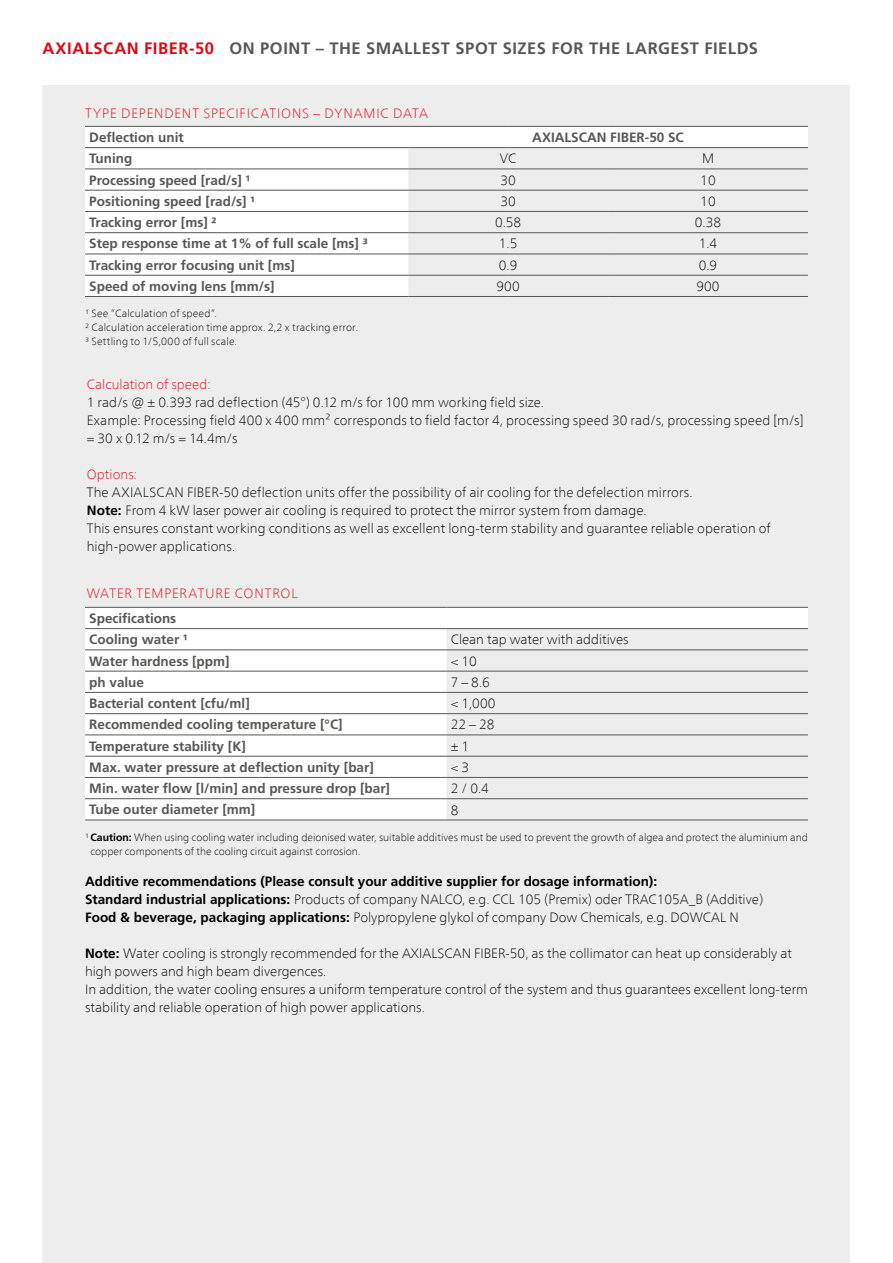
<style>
.page{position:relative;width:893px;height:1263px;background:#fff}
.page>*{position:absolute;margin:0;border:0;box-sizing:border-box;transform-origin:0 0}
.t1{font:700 16.5px "Frutiger LT Com";letter-spacing:.035em;color:#575756}
.t2{font:100 13.5px/18px "Frutiger Neue LT Com";color:#000}
.t3{font:700 13.5px/21.3px "Frutiger LT Com";color:#575756}
.t4{font:700 13.5px "Frutiger LT Com";color:#000}
.t5{font:100 13.5px "Frutiger Neue LT Com";letter-spacing:.05em;color:#e30613}
.t6{font:100 13.5px "Frutiger Neue LT Com";letter-spacing:.005em;color:#e30613}
.t7{font:100 10.5px/13.5px "Frutiger Neue LT Com";color:#000}
.s1{color:#e30613}
.s2{font-family:"Frutiger LT Com";font-weight:700}
</style>
<div class="page">
<div style="left:43px;top:85px;width:807px;height:1178px;background:#ededed"></div>
<div style="left:85px;top:127px;width:723px;height:20px;background:#fff"></div>
<div style="left:85px;top:149px;width:323px;height:147px;background:#fff"></div>
<hr style="left:85px;top:126px;width:323px;height:1px;background:#575756">
<hr style="left:408px;top:126px;width:100px;height:1px;background:#575756">
<hr style="left:508px;top:126px;width:100px;height:1px;background:#575756">
<hr style="left:608px;top:126px;width:200px;height:1px;background:#575756">
<hr style="left:85px;top:147px;width:323px;height:1px;background:#575756">
<hr style="left:408px;top:147px;width:100px;height:1px;background:#575756">
<hr style="left:508px;top:147px;width:100px;height:1px;background:#575756">
<hr style="left:608px;top:147px;width:200px;height:1px;background:#575756">
<hr style="left:85px;top:169px;width:323px;height:1px;background:#575756">
<hr style="left:408px;top:169px;width:100px;height:1px;background:#575756">
<hr style="left:508px;top:169px;width:100px;height:1px;background:#575756">
<hr style="left:608px;top:169px;width:200px;height:1px;background:#575756">
<hr style="left:85px;top:190px;width:323px;height:1px;background:#575756">
<hr style="left:408px;top:190px;width:100px;height:1px;background:#575756">
<hr style="left:508px;top:190px;width:100px;height:1px;background:#575756">
<hr style="left:608px;top:190px;width:200px;height:1px;background:#575756">
<hr style="left:85px;top:211px;width:323px;height:1px;background:#575756">
<hr style="left:408px;top:211px;width:100px;height:1px;background:#575756">
<hr style="left:508px;top:211px;width:100px;height:1px;background:#575756">
<hr style="left:608px;top:211px;width:200px;height:1px;background:#575756">
<hr style="left:85px;top:232px;width:323px;height:1px;background:#575756">
<hr style="left:408px;top:232px;width:100px;height:1px;background:#575756">
<hr style="left:508px;top:232px;width:100px;height:1px;background:#575756">
<hr style="left:608px;top:232px;width:200px;height:1px;background:#575756">
<hr style="left:85px;top:254px;width:323px;height:1px;background:#575756">
<hr style="left:408px;top:254px;width:100px;height:1px;background:#575756">
<hr style="left:508px;top:254px;width:100px;height:1px;background:#575756">
<hr style="left:608px;top:254px;width:200px;height:1px;background:#575756">
<hr style="left:85px;top:275px;width:323px;height:1px;background:#575756">
<hr style="left:408px;top:275px;width:100px;height:1px;background:#575756">
<hr style="left:508px;top:275px;width:100px;height:1px;background:#575756">
<hr style="left:608px;top:275px;width:200px;height:1px;background:#575756">
<hr style="left:85px;top:296px;width:323px;height:1px;background:#575756">
<hr style="left:408px;top:296px;width:100px;height:1px;background:#575756">
<hr style="left:508px;top:296px;width:100px;height:1px;background:#575756">
<hr style="left:608px;top:296px;width:200px;height:1px;background:#575756">
<svg style="left:85px;top:608px;width:723px;height:211px;fill:#fff"></svg>
<hr style="left:85px;top:607px;width:361px;height:1px;background:#575756">
<hr style="left:446px;top:607px;width:362px;height:1px;background:#575756">
<hr style="left:85px;top:819px;width:361px;height:1px;background:#575756">
<hr style="left:446px;top:819px;width:362px;height:1px;background:#575756">
<hr style="left:85px;top:628px;width:361px;height:1px;background:#575756">
<hr style="left:446px;top:628px;width:362px;height:1px;background:#575756">
<hr style="left:85px;top:650px;width:361px;height:1px;background:#575756">
<hr style="left:446px;top:650px;width:362px;height:1px;background:#575756">
<hr style="left:85px;top:671px;width:361px;height:1px;background:#575756">
<hr style="left:446px;top:671px;width:362px;height:1px;background:#575756">
<hr style="left:85px;top:692px;width:361px;height:1px;background:#575756">
<hr style="left:446px;top:692px;width:362px;height:1px;background:#575756">
<hr style="left:85px;top:713px;width:361px;height:1px;background:#575756">
<hr style="left:446px;top:713px;width:362px;height:1px;background:#575756">
<hr style="left:85px;top:735px;width:361px;height:1px;background:#575756">
<hr style="left:446px;top:735px;width:362px;height:1px;background:#575756">
<hr style="left:85px;top:756px;width:361px;height:1px;background:#575756">
<hr style="left:446px;top:756px;width:362px;height:1px;background:#575756">
<hr style="left:85px;top:777px;width:361px;height:1px;background:#575756">
<hr style="left:446px;top:777px;width:362px;height:1px;background:#575756">
<hr style="left:85px;top:798px;width:361px;height:1px;background:#575756">
<hr style="left:446px;top:798px;width:362px;height:1px;background:#575756">
<p class="t1" style="left:43px;top:39px;width:717px"><span class="s1">AXIALSCAN FIBER-50</span> ON POINT – THE SMALLEST SPOT SIZES FOR THE LARGEST FIELDS</p>
<p class="t5" style="left:85px;top:105px;width:344px">TYPE DEPENDENT SPECIFICATIONS – DYNAMIC DATA</p>
<p class="t3" style="left:89px;top:127px;width:96px">Deflection unit</p>
<p class="t3" style="left:532px;top:127px;width:153px">AXIALSCAN FIBER-50 SC</p>
<p class="t3" style="left:89px;top:148px;width:45px">Tuning</p>
<p class="t2" style="left:500px;top:150px;width:18px">VC</p>
<p class="t2" style="left:702px;top:150px;width:14px">M</p>
<p class="t3" style="left:89px;top:169px;width:163px">Processing speed [rad/s] ¹</p>
<p class="t2" style="left:500px;top:171px;width:17px">30</p>
<p class="t2" style="left:700px;top:171px;width:17px">10</p>
<p class="t3" style="left:89px;top:191px;width:168px">Positioning speed [rad/s] ¹</p>
<p class="t2" style="left:500px;top:192px;width:17px">30</p>
<p class="t2" style="left:700px;top:192px;width:17px">10</p>
<p class="t3" style="left:89px;top:212px;width:129px">Tracking error [ms] ²</p>
<p class="t2" style="left:495px;top:213px;width:28px">0.58</p>
<p class="t2" style="left:695px;top:213px;width:28px">0.38</p>
<p class="t3" style="left:89px;top:233px;width:280px">Step response time at 1% of full scale [ms] ³</p>
<p class="t2" style="left:499px;top:235px;width:20px">1.5</p>
<p class="t2" style="left:699px;top:235px;width:20px">1.4</p>
<p class="t3" style="left:89px;top:254px;width:207px">Tracking error focusing unit [ms]</p>
<p class="t2" style="left:499px;top:256px;width:20px">0.9</p>
<p class="t2" style="left:699px;top:256px;width:20px">0.9</p>
<p class="t3" style="left:89px;top:276px;width:187px">Speed of moving lens [mm/s]</p>
<p class="t2" style="left:497px;top:277px;width:25px">900</p>
<p class="t2" style="left:696px;top:277px;width:25px">900</p>
<p class="t7" style="left:85px;top:307px;width:274px">1 See ”Calculation of speed“.<br>2 Calculation acceleration time approx. 2,2 x tracking error.<br>3 Settling to 1/5,000 of full scale.</p>
<p class="t6" style="left:87px;top:376px;width:125px">Calculation of speed:</p>
<p class="t2" style="left:87px;top:393px;width:718px">1 rad/s @ ± 0.393 rad deflection (45°) 0.12 m/s for 100 mm working field size.<br>Example: Processing field 400 x 400 mm² corresponds to field factor 4, processing speed 30 rad/s, processing speed [m/s] = 30 x 0.12 m/s = 14.4m/s</p>
<p class="t6" style="left:87px;top:466px;width:52px">Options:</p>
<p class="t2" style="left:87px;top:483px;width:685px">The AXIALSCAN FIBER-50 deflection units offer the possibility of air cooling for the defelection mirrors.<br><span class="s2">Note:</span> From 4 kW laser power air cooling is required to protect the mirror system from damage.<br>This ensures constant working conditions as well as excellent long-term stability and guarantee reliable operation of high-power applications.</p>
<p class="t5" style="left:87px;top:585px;width:212px">WATER TEMPERATURE CONTROL</p>
<p class="t3" style="left:89px;top:608px;width:100px">Specifications<br>Cooling water ¹</p>
<p class="t2" style="left:451px;top:630px;width:179px">Clean tap water with additives</p>
<p class="t3" style="left:89px;top:650px;width:142px">Water hardness [ppm]</p>
<p class="t2" style="left:451px;top:652px;width:28px">&lt; 10</p>
<p class="t3" style="left:89px;top:671px;width:56px">ph value</p>
<p class="t2" style="left:451px;top:673px;width:41px">7 – 8.6</p>
<p class="t3" style="left:89px;top:693px;width:162px">Bacterial content [cfu/ml]</p>
<p class="t2" style="left:451px;top:694px;width:46px">&lt; 1,000</p>
<p class="t3" style="left:89px;top:714px;width:255px">Recommended cooling temperature [°C]</p>
<p class="t2" style="left:451px;top:716px;width:45px">22 – 28</p>
<p class="t3" style="left:89px;top:735px;width:158px">Temperature stability [K]</p>
<p class="t2" style="left:451px;top:737px;width:20px">± 1</p>
<p class="t3" style="left:89px;top:757px;width:286px">Max. water pressure at deflection unity [bar]</p>
<p class="t2" style="left:451px;top:758px;width:20px">&lt; 3</p>
<p class="t3" style="left:89px;top:778px;width:302px">Min. water flow [l/min] and pressure drop [bar]</p>
<p class="t2" style="left:451px;top:779px;width:40px">2 / 0.4</p>
<p class="t3" style="left:89px;top:799px;width:168px">Tube outer diameter [mm]</p>
<p class="t2" style="left:451px;top:801px;width:9px">8</p>
<p class="t7" style="left:90px;top:830px;width:719px;text-indent:-5px">1<span class="s2">Caution:</span> When using cooling water including deionised water, suitable additives must be used to prevent the growth of algea and protect the aluminium and copper components of the cooling circuit against corrosion.</p>
<p class="t4" style="left:85px;top:873px;width:574px">Additive recommendations (Please consult your additive supplier for dosage information):</p>
<p class="t2" style="left:85px;top:890px;width:680px"><span class="s2">Standard industrial applications:</span> Products of company NALCO, e.g. CCL 105 (Premix) oder TRAC105A_B (Additive)<br><span class="s2">Food &amp; beverage, packaging applications:</span> Polypropylene glykol of company Dow Chemicals, e.g. DOWCAL N</p>
<p class="t2" style="left:85px;top:944px;width:724px"><span class="s2">Note:</span> Water cooling is strongly recommended for the AXIALSCAN FIBER-50, as the collimator can heat up considerably at high powers and high beam divergences.<br>In addition, the water cooling ensures a uniform temperature control of the system and thus guarantees excellent long-term stability and reliable operation of high power applications.</p>
</div>
